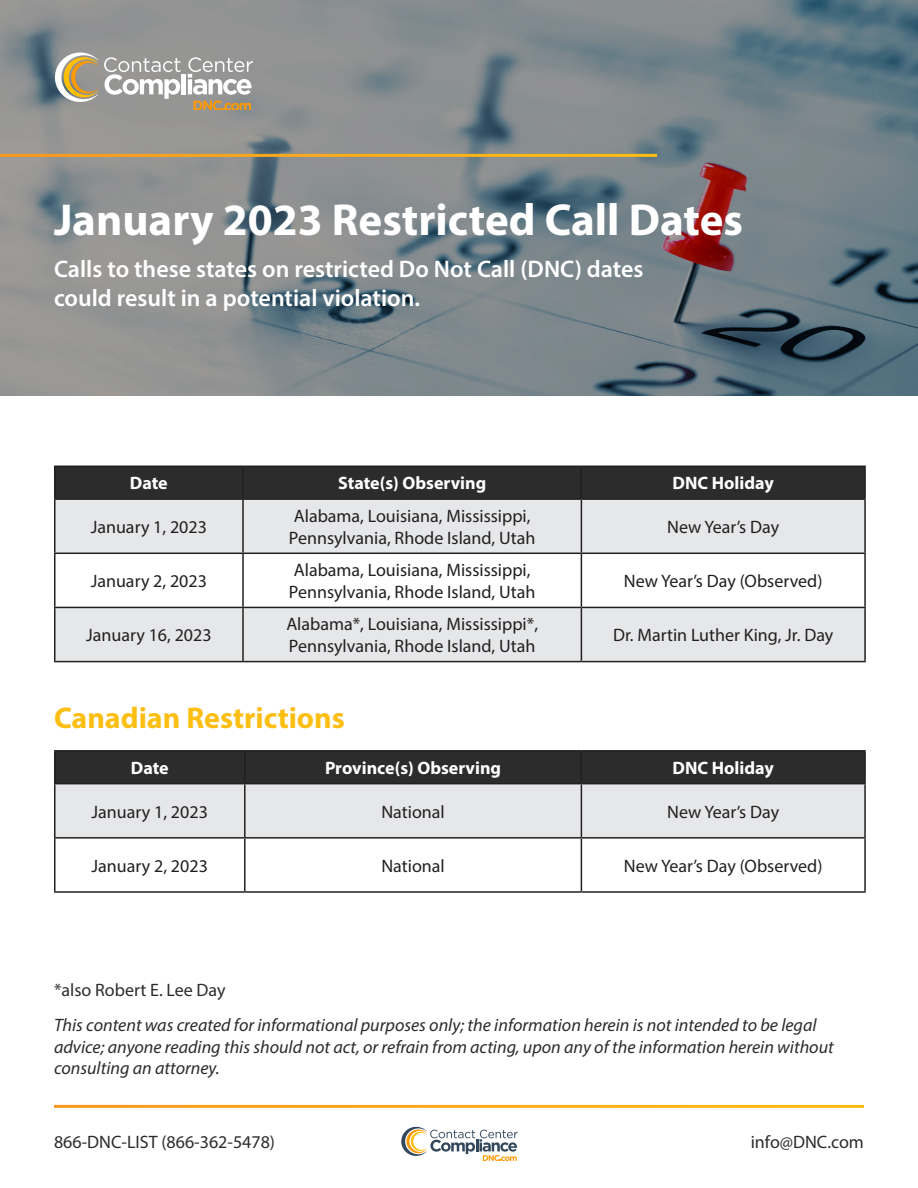
<style>
.page{position:relative;width:918px;height:1188px;background:#fff}
.page>*{position:absolute;margin:0;border:0;box-sizing:border-box;transform-origin:0 0}
.t1{font:700 45px "Myriad Pro";color:#fff}
.t2{font:700 30px "Myriad Pro";color:#fdbe12}
.t3{font:600 24px/28.8px "Myriad Pro";color:#fff}
.t4{font:18px/21.6px "Myriad Pro";color:#231f20}
.t5{font:italic 18px/21.6px "Myriad Pro";color:#2b2c2b}
.t6{font:700 18px "Myriad Pro";color:#fff}
.t7{font:18px "Myriad Pro";color:#2b2c2b}
</style>
<div class="page">
<img style="left:0;top:0;width:918px;height:396px">
<hr style="left:0;top:154px;width:657px;height:3px;background:#fff">
<svg style="left:401px;top:1127px;width:117px;height:34px"></svg>
<svg style="left:54px;top:52px;width:44px;height:51px"></svg>
<svg style="left:104px;top:57px;width:76px;height:42px"></svg>
<div style="left:181px;top:74px;width:5px;height:20px;background:#fff"></div>
<svg style="left:188px;top:57px;width:65px;height:53px"></svg>
<div style="left:56px;top:467px;width:808px;height:31px;background:#2b2c2b"></div>
<svg style="left:56px;top:500px;width:808px;height:161px;fill:#e6e7e9"></svg>
<hr style="left:54px;top:466px;width:189px;height:1px;background:#231f20">
<hr style="left:54px;top:467px;width:2px;height:31px;background:#231f20">
<hr style="left:243px;top:466px;width:338px;height:1px;background:#231f20">
<hr style="left:242px;top:467px;width:2px;height:31px;background:#231f20">
<hr style="left:581px;top:466px;width:285px;height:1px;background:#231f20">
<hr style="left:581px;top:467px;width:1px;height:31px;background:#231f20">
<hr style="left:864px;top:467px;width:2px;height:31px;background:#231f20">
<hr style="left:54px;top:498px;width:189px;height:2px;background:#231f20">
<hr style="left:54px;top:500px;width:2px;height:53px;background:#231f20">
<hr style="left:243px;top:498px;width:338px;height:2px;background:#231f20">
<hr style="left:242px;top:500px;width:2px;height:53px;background:#231f20">
<hr style="left:581px;top:498px;width:285px;height:2px;background:#231f20">
<hr style="left:581px;top:500px;width:1px;height:53px;background:#231f20">
<hr style="left:864px;top:500px;width:2px;height:53px;background:#231f20">
<hr style="left:54px;top:553px;width:189px;height:1px;background:#231f20">
<hr style="left:54px;top:554px;width:2px;height:53px;background:#231f20">
<hr style="left:243px;top:553px;width:338px;height:1px;background:#231f20">
<hr style="left:242px;top:554px;width:2px;height:53px;background:#231f20">
<hr style="left:581px;top:553px;width:285px;height:1px;background:#231f20">
<hr style="left:581px;top:554px;width:1px;height:53px;background:#231f20">
<hr style="left:864px;top:554px;width:2px;height:53px;background:#231f20">
<hr style="left:54px;top:607px;width:189px;height:1px;background:#231f20">
<hr style="left:54px;top:608px;width:2px;height:53px;background:#231f20">
<hr style="left:243px;top:607px;width:338px;height:1px;background:#231f20">
<hr style="left:242px;top:608px;width:2px;height:53px;background:#231f20">
<hr style="left:581px;top:607px;width:285px;height:1px;background:#231f20">
<hr style="left:581px;top:608px;width:1px;height:53px;background:#231f20">
<hr style="left:864px;top:608px;width:2px;height:53px;background:#231f20">
<hr style="left:54px;top:661px;width:189px;height:1px;background:#231f20">
<hr style="left:243px;top:661px;width:338px;height:1px;background:#231f20">
<hr style="left:581px;top:661px;width:285px;height:1px;background:#231f20">
<div style="left:56px;top:752px;width:808px;height:31px;background:#2b2c2b"></div>
<div style="left:56px;top:784px;width:808px;height:53px;background:#e6e7e9"></div>
<hr style="left:54px;top:750px;width:191px;height:2px;background:#231f20">
<hr style="left:54px;top:752px;width:2px;height:31px;background:#231f20">
<hr style="left:245px;top:750px;width:336px;height:2px;background:#231f20">
<hr style="left:244px;top:752px;width:2px;height:31px;background:#231f20">
<hr style="left:581px;top:750px;width:285px;height:2px;background:#231f20">
<hr style="left:581px;top:752px;width:1px;height:31px;background:#231f20">
<hr style="left:864px;top:752px;width:2px;height:31px;background:#231f20">
<hr style="left:54px;top:783px;width:191px;height:1px;background:#231f20">
<hr style="left:54px;top:784px;width:2px;height:53px;background:#231f20">
<hr style="left:245px;top:783px;width:336px;height:1px;background:#231f20">
<hr style="left:244px;top:784px;width:2px;height:53px;background:#231f20">
<hr style="left:581px;top:783px;width:285px;height:1px;background:#231f20">
<hr style="left:581px;top:784px;width:1px;height:53px;background:#231f20">
<hr style="left:864px;top:784px;width:2px;height:53px;background:#231f20">
<hr style="left:54px;top:837px;width:191px;height:2px;background:#231f20">
<hr style="left:54px;top:839px;width:2px;height:52px;background:#231f20">
<hr style="left:245px;top:837px;width:336px;height:2px;background:#231f20">
<hr style="left:244px;top:839px;width:2px;height:52px;background:#231f20">
<hr style="left:581px;top:837px;width:285px;height:2px;background:#231f20">
<hr style="left:581px;top:839px;width:1px;height:52px;background:#231f20">
<hr style="left:864px;top:839px;width:2px;height:52px;background:#231f20">
<hr style="left:54px;top:891px;width:191px;height:2px;background:#231f20">
<hr style="left:245px;top:891px;width:336px;height:2px;background:#231f20">
<hr style="left:581px;top:891px;width:285px;height:2px;background:#231f20">
<h1 class="t1" style="left:54px;top:190px;width:691px">January 2023 Restricted Call Dates</h1>
<h3 class="t3" style="left:54px;top:254px;width:591px">Calls to these states on restricted Do Not Call (DNC) dates could result in a potential violation.</h3>
<p class="t6" style="left:130px;top:472px;width:39px">Date</p>
<p class="t6" style="left:338px;top:472px;width:150px">State(s) Observing</p>
<p class="t6" style="left:673px;top:472px;width:103px">DNC Holiday</p>
<p class="t4" style="left:91px;top:516px;width:118px">January 1, 2023</p>
<p class="t4" style="left:289px;top:505px;width:248px">Alabama, Louisiana, Mississippi,<br>Pennsylvania, Rhode Island, Utah</p>
<p class="t4" style="left:667px;top:516px;width:113px">New Year’s Day</p>
<p class="t4" style="left:91px;top:570px;width:118px">January 2, 2023</p>
<p class="t4" style="left:289px;top:559px;width:248px">Alabama, Louisiana, Mississippi,<br>Pennsylvania, Rhode Island, Utah</p>
<p class="t4" style="left:624px;top:570px;width:200px">New Year’s Day (Observed)</p>
<p class="t4" style="left:86px;top:624px;width:127px">January 16, 2023</p>
<p class="t4" style="left:286px;top:613px;width:253px">Alabama*, Louisiana, Mississippi*,<br>Pennsylvania, Rhode Island, Utah</p>
<p class="t4" style="left:613px;top:624px;width:222px">Dr. Martin Luther King, Jr. Day</p>
<h2 class="t2" style="left:54px;top:698px;width:292px">Canadian Restrictions</h2>
<p class="t6" style="left:131px;top:756px;width:39px">Date</p>
<p class="t6" style="left:325px;top:756px;width:178px">Province(s) Observing</p>
<p class="t6" style="left:673px;top:756px;width:103px">DNC Holiday</p>
<p class="t4" style="left:92px;top:800px;width:118px">January 1, 2023</p>
<p class="t4" style="left:381px;top:800px;width:65px">National</p>
<p class="t4" style="left:667px;top:800px;width:113px">New Year’s Day</p>
<p class="t4" style="left:92px;top:855px;width:118px">January 2, 2023</p>
<p class="t4" style="left:381px;top:855px;width:65px">National</p>
<p class="t4" style="left:624px;top:855px;width:200px">New Year’s Day (Observed)</p>
<p class="t7" style="left:54px;top:979px;width:173px">*also Robert E. Lee Day</p>
<p class="t5" style="left:54px;top:1014px;width:781px">This content was created for informational purposes only; the information herein is not intended to be legal advice; anyone reading this should not act, or refrain from acting, upon any of the information herein without consulting an attorney.</p>
<p class="t7" style="left:54px;top:1130px;width:223px">866-DNC-LIST (866-362-5478)</p>
<p class="t7" style="left:751px;top:1130px;width:115px">info@DNC.com</p>
</div>
